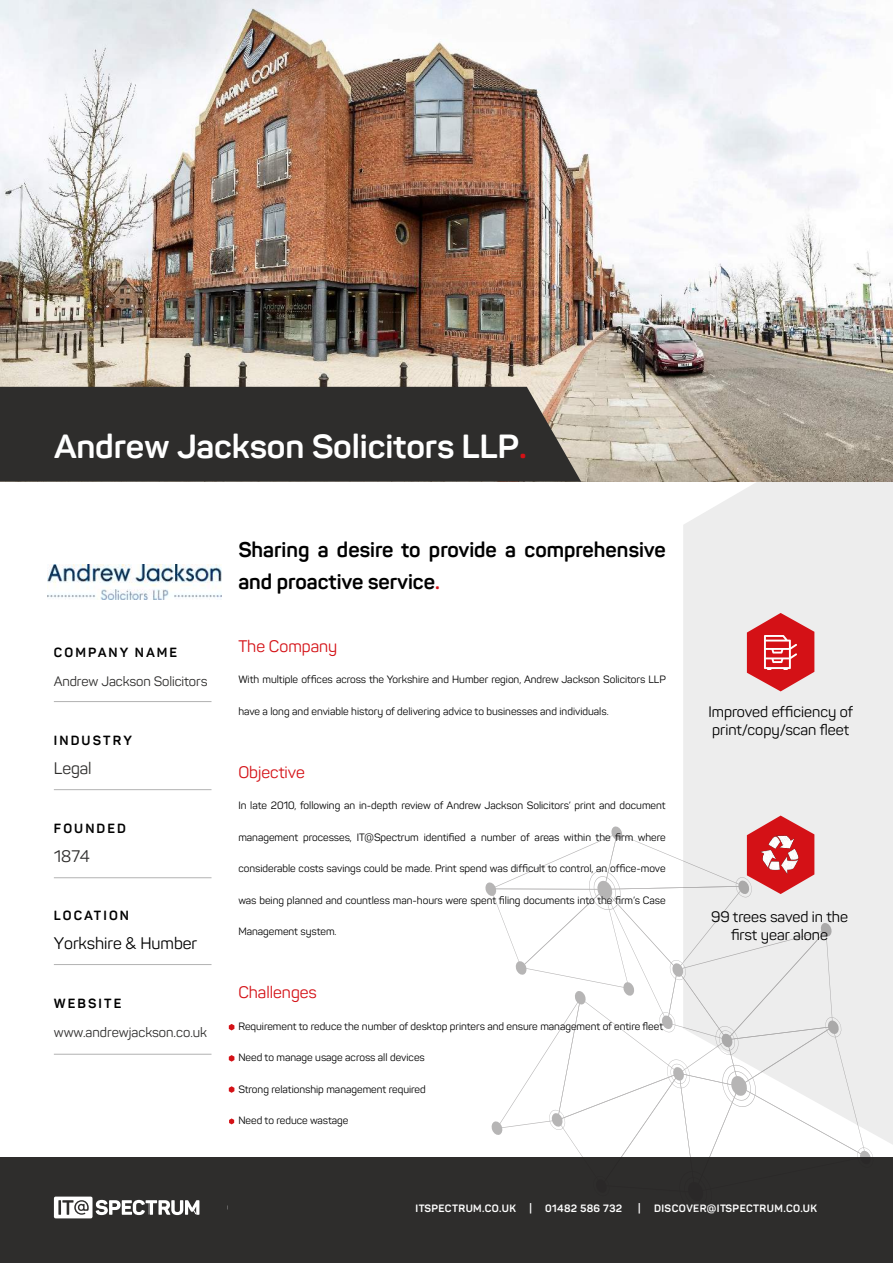
<style>
.page{position:relative;width:893px;height:1263px;background:#fff}
.page>*{position:absolute;margin:0;border:0;box-sizing:border-box;transform-origin:0 0}
.t1{font:700 33px "Panton";letter-spacing:-.005em;color:#fff;scale:1.04 1}
.t2{font:700 21px/31.5px "Panton";color:#000}
.t3{font:16.5px "Panton";color:#d41116}
.t4{font:16.5px "Panton";color:#000}
.t5{font:16.5px "Panton";letter-spacing:-.005em;color:#2e2d2c}
.t6{font:15px/18px "Panton";color:#000;text-align:center}
.t7{font:13.5px "Panton";letter-spacing:-.005em;color:#2e2d2c}
.t8{font:700 13.2px "Panton";letter-spacing:.16em;color:#000}
.t9{font:10.5px "Panton";color:#000}
.t10{font:700 10.5px "Panton";letter-spacing:.04em;color:#fff}
.s1{color:#d41116}
</style>
<div class="page">
<div style="left:683px;top:482px;width:210px;height:663px;background:#ededed"></div>
<img style="left:0;top:0;width:893px;height:482px">
<div style="left:0;top:387px;width:581px;height:95px;background:#2e2d2c"></div>
<div style="left:0;top:1157px;width:893px;height:106px;background:#2e2d2c"></div>
<svg style="left:229px;top:1024px;width:5px;height:6px"></svg>
<svg style="left:229px;top:1055px;width:5px;height:6px"></svg>
<svg style="left:229px;top:1086px;width:5px;height:7px"></svg>
<hr style="left:54px;top:701px;width:157px;height:1px;background:#b2b2b2">
<hr style="left:54px;top:789px;width:157px;height:1px;background:#b2b2b2">
<hr style="left:54px;top:877px;width:157px;height:1px;background:#b2b2b2">
<hr style="left:54px;top:964px;width:157px;height:1px;background:#b2b2b2">
<hr style="left:54px;top:1054px;width:157px;height:1px;background:#b2b2b2">
<svg style="left:747px;top:613px;width:67px;height:78px;background:#db5558"></svg>
<svg style="left:54px;top:1196px;width:145px;height:22px"></svg>
<svg style="left:485px;top:815px;width:388px;height:342px"></svg>
<img style="left:763px;top:635px;width:35px;height:35px">
<svg style="left:229px;top:1118px;width:5px;height:6px"></svg>
<img style="left:47px;top:565px;width:174px;height:35px">
<img style="left:760px;top:835px;width:39px;height:39px">
<h1 class="t1" style="left:54px;top:426px;width:456px">Andrew Jackson Solicitors LLP<span class="s1">.</span></h1>
<p class="t8" style="left:54px;top:645px;width:125px">COMPANY NAME</p>
<p class="t7" style="left:54px;top:673px;width:155px">Andrew Jackson Solicitors</p>
<p class="t8" style="left:54px;top:732px;width:79px">INDUSTRY</p>
<h3 class="t5" style="left:54px;top:758px;width:39px">Legal</h3>
<p class="t8" style="left:54px;top:820px;width:74px">FOUNDED</p>
<h3 class="t5" style="left:54px;top:846px;width:38px">1874</h3>
<p class="t8" style="left:54px;top:907px;width:77px">LOCATION</p>
<h3 class="t4" style="left:54px;top:933px;width:145px">Yorkshire &amp; Humber</h3>
<p class="t8" style="left:54px;top:995px;width:69px">WEBSITE</p>
<p class="t7" style="left:54px;top:1024px;width:155px">www.andrewjackson.co.uk</p>
<h2 class="t2" style="left:238px;top:534px;width:429px">Sharing a desire to provide a comprehensive and proactive service<span class="s1">.</span></h2>
<h3 class="t3" style="left:238px;top:636px;width:100px">The Company</h3>
<p class="t9" style="left:238px;top:673px;width:429px">With multiple offices across the Yorkshire and Humber region, Andrew Jackson Solicitors LLP</p>
<p class="t9" style="left:238px;top:705px;width:372px">have a long and enviable history of delivering advice to businesses and individuals.</p>
<h3 class="t3" style="left:238px;top:762px;width:68px">Objective</h3>
<p class="t9" style="left:238px;top:799px;width:429px">In late 2010, following an in-depth review of Andrew Jackson Solicitors’ print and document</p>
<p class="t9" style="left:238px;top:831px;width:429px">management processes, IT@Spectrum identified a number of areas within the firm where</p>
<p class="t9" style="left:238px;top:862px;width:429px">considerable costs savings could be made. Print spend was difficult to control, an office-move</p>
<p class="t9" style="left:238px;top:894px;width:429px">was being planned and countless man-hours were spent filing documents into the firm’s Case</p>
<p class="t9" style="left:238px;top:925px;width:100px">Management system.</p>
<h3 class="t3" style="left:238px;top:982px;width:80px">Challenges</h3>
<p class="t9" style="left:238px;top:1020px;width:426px">Requirement to reduce the number of desktop printers and ensure management of entire fleet</p>
<p class="t9" style="left:238px;top:1051px;width:188px">Need to manage usage across all devices</p>
<p class="t9" style="left:238px;top:1083px;width:189px">Strong relationship management required</p>
<p class="t9" style="left:238px;top:1114px;width:112px">Need to reduce wastage</p>
<h3 class="t6" style="left:708px;top:703px;width:146px;text-align:left">Improved efficiency of print/copy/scan fleet</h3>
<h3 class="t6" style="left:711px;top:908px;width:138px">99 trees saved in the first year alone</h3>
<p class="t10" style="left:416px;top:1202px;width:102px">ITSPECTRUM.CO.UK</p>
<p class="t10" style="left:529px;top:1202px;width:4px">|</p>
<p class="t10" style="left:545px;top:1202px;width:78px">01482 586 732</p>
<p class="t10" style="left:638px;top:1202px;width:4px">|</p>
<p class="t10" style="left:654px;top:1202px;width:165px">DISCOVER@ITSPECTRUM.CO.UK</p>
</div>
